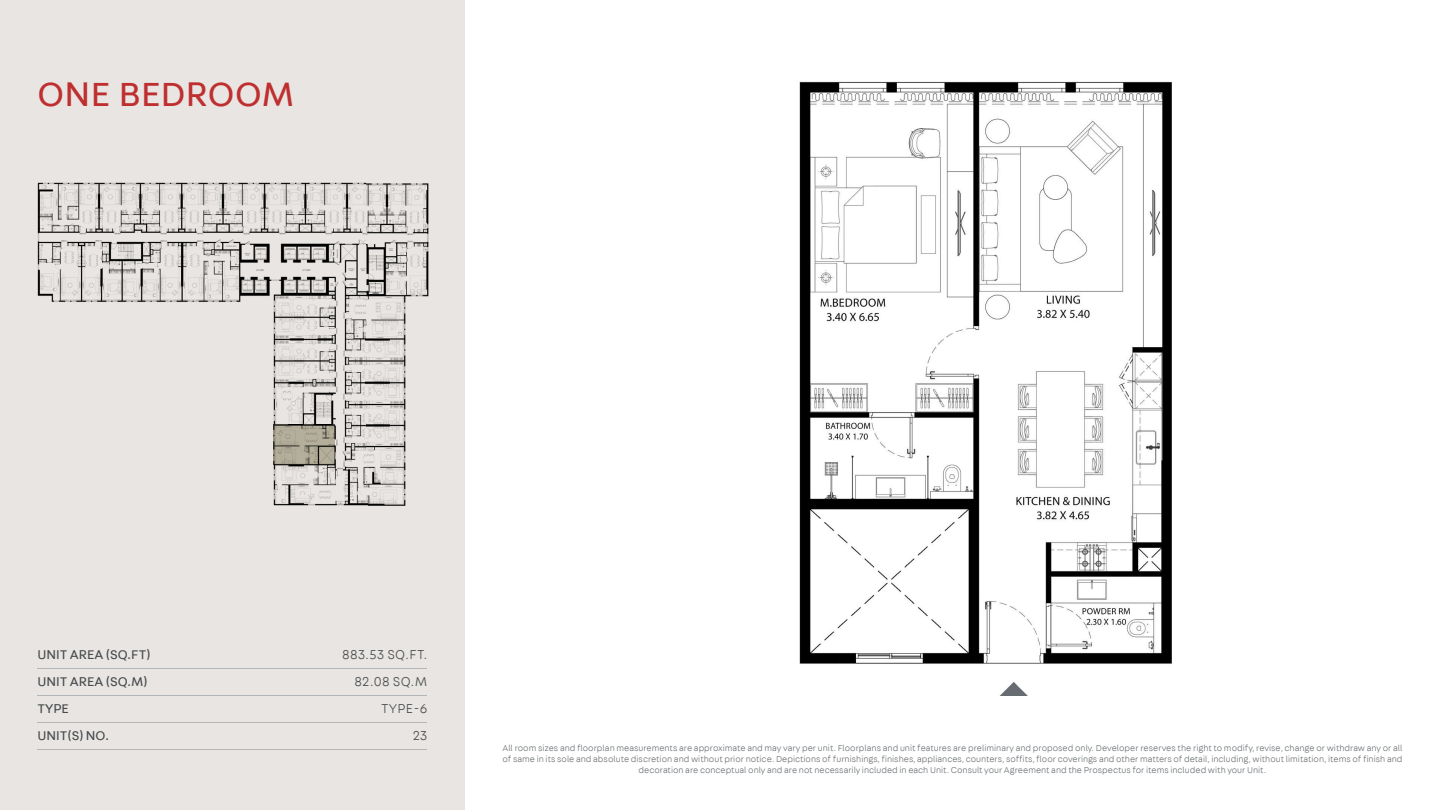
<style>
.page{position:relative;width:1440px;height:810px;background:#fff}
.page>*{position:absolute;margin:0;border:0;box-sizing:border-box;transform-origin:0 0}
.t1{font:36px "Fabriga";letter-spacing:.01em;color:#bf2f2f}
.t2{font:13.5px/27px "Fabriga";color:#464a4d}
.t3{font:300 13.5px/27px "Fabriga";letter-spacing:.025em;color:#464a4d;text-align:right}
.t4{font:300 9px/10.8px "Fabriga";color:#676c70;text-align:center}
</style>
<div class="page">
<img style="left:799px;top:81px;width:373px;height:615px">
<div style="left:0;top:0;width:465px;height:810px;background:#e8e5e2"></div>
<hr style="left:38px;top:695px;width:389px;height:1px;background:#b3b6b8">
<hr style="left:38px;top:722px;width:389px;height:1px;background:#b3b6b8">
<hr style="left:38px;top:749px;width:389px;height:1px;background:#b3b6b8">
<hr style="left:38px;top:668px;width:389px;height:1px;background:#b3b6b8">
<img style="left:37px;top:182px;width:392px;height:324px">
<img style="left:273px;top:425px;width:61px;height:39px">
<h1 class="t1" style="left:38px;top:71px;width:259px">ONE BEDROOM</h1>
<h2 class="t2" style="left:38px;top:641px;width:115px">UNIT AREA (SQ.FT)<br>UNIT AREA (SQ.M)<br>TYPE<br>UNIT(S) NO.</h2>
<h2 class="t3" style="left:342px;top:641px;width:87px">883.53 SQ.FT.<br>82.08 SQ.M<br>TYPE-6<br>23</h2>
<p class="t4" style="left:502px;top:742px;width:902px">All room sizes and floorplan measurements are approximate and may vary per unit. Floorplans and unit features are preliminary and proposed only. Developer reserves the right to modify, revise, change or withdraw any or all of same in its sole and absolute discretion and without prior notice. Depictions of furnishings, finishes, appliances, counters, soffits, floor coverings and other matters of detail, including, without limitation, items of finish and decoration are conceptual only and are not necessarily included in each Unit. Consult your Agreement and the Prospectus for items included with your Unit.</p>
</div>
